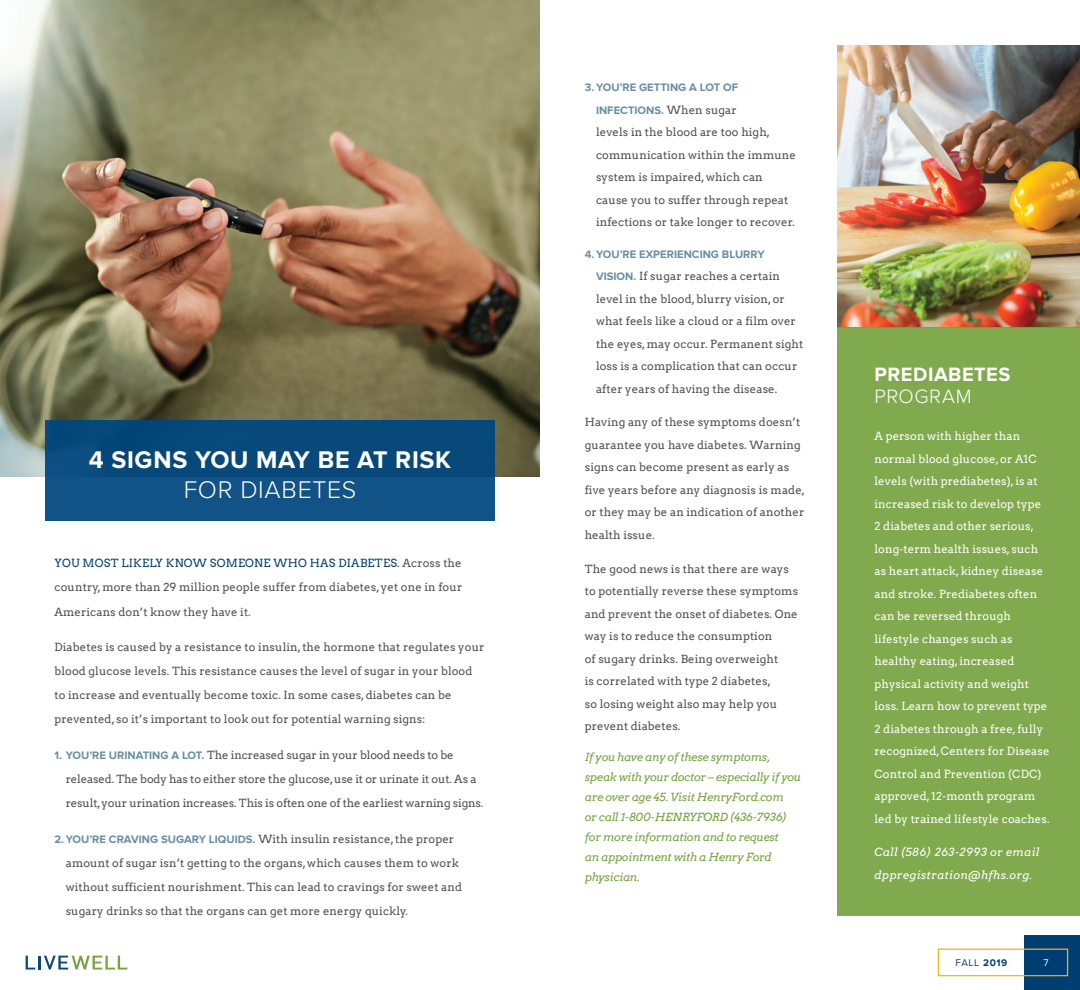
<style>
.page{position:relative;width:1080px;height:990px;background:#fff}
.page>*{position:absolute;margin:0;border:0;box-sizing:border-box;transform-origin:0 0}
.t1{font:700 25px/30px "Proxima Nova";letter-spacing:.025em;color:#fff;text-align:center}
.t2{font:700 20px/22.5px "Proxima Nova";letter-spacing:.025em;color:#fff}
.t3{font:11.25px/22.5px "Arvo";letter-spacing:.01em;color:#514f4e}
.t4{font:11.25px/22.5px "Arvo";letter-spacing:.01em;color:#fff}
.t5{font:11.25px/24.1px "Arvo";letter-spacing:-.01em;color:#514f4e}
.t6{font:italic 11.25px/20px "Arvo";letter-spacing:-.03em;color:#77a440}
.t7{font:italic 11.25px/22.5px "Arvo";letter-spacing:.02em;color:#fff}
.t8{font:10px "Proxima Nova";color:#003d71}
.t9{font:10px "Proxima Nova";color:#fff}
.s1{font-weight:300}
.s2{color:#003d71}
.s3{font-family:"Proxima Nova";font-weight:700;color:#678fa3}
.s4{font-weight:700}
</style>
<div class="page">
<img style="left:0;top:0;width:540px;height:477px">
<img style="left:837px;top:45px;width:243px;height:283px">
<div style="left:45px;top:420px;width:450px;height:101px;background:#08497b"></div>
<div style="left:837px;top:328px;width:243px;height:588px;background:#80aa4d"></div>
<div style="left:1024px;top:935px;width:56px;height:55px;background:#003d71"></div>
<svg style="left:26px;top:956px;width:9px;height:14px"></svg>
<hr style="left:38px;top:956px;width:3px;height:14px;background:#09497e">
<svg style="left:44px;top:956px;width:83px;height:14px"></svg>
<div style="left:938px;top:949px;width:130px;height:27px;border:1px solid #edb31b"></div>
<p class="t1" style="left:89px;top:446px;width:364px">4 SIGNS YOU MAY BE AT RISK<br><span class="s1">FOR DIABETES</span></p>
<p class="t3" style="left:55px;top:551px;width:409px;line-height:24.1px;text-align:justify"><span class="s2">YOU MOST LIKELY KNOW SOMEONE WHO HAS DIABETES.</span> Across the country, more than 29 million people suffer from diabetes, yet one in four Americans don’t know they have it.</p>
<p class="t3" style="left:55px;top:635px;width:432px;line-height:24.1px">Diabetes is caused by a resistance to insulin, the hormone that regulates your blood glucose levels. This resistance causes the level of sugar in your blood to increase and eventually become toxic. In some cases, diabetes can be prevented, so it’s important to look out for potential warning signs:</p>
<p class="t5" style="left:66px;top:743px;width:419px;text-indent:-11px"><span class="s3">1. YOU’RE URINATING A LOT.</span> The increased sugar in your blood needs to be released. The body has to either store the glucose, use it or urinate it out. As a result, your urination increases. This is often one of the earliest warning signs.</p>
<p class="t3" style="left:66px;top:827px;width:398px;line-height:24.1px;text-indent:-11px"><span class="s3">2.YOU’RE CRAVING SUGARY LIQUIDS.</span> With insulin resistance, the proper amount of sugar isn’t getting to the organs, which causes them to work without sufficient nourishment. This can lead to cravings for sweet and sugary drinks so that the organs can get more energy quickly.</p>
<p class="t3" style="left:596px;top:76px;width:201px;text-indent:-11px"><span class="s3">3. YOU’RE GETTING A LOT OF<br>INFECTIONS.</span> When sugar<br>levels in the blood are too high, communication within the immune system is impaired, which can cause you to suffer through repeat infections or take longer to recover.</p>
<p class="t3" style="left:596px;top:242px;width:209px;text-indent:-11px"><span class="s3">4.YOU’RE EXPERIENCING BLURRY VISION.</span> If sugar reaches a certain level in the blood, blurry vision, or what feels like a cloud or a film over the eyes, may occur. Permanent sight loss is a complication that can occur after years of having the disease.</p>
<p class="t3" style="left:585px;top:411px;width:222px">Having any of these symptoms doesn’t guarantee you have diabetes. Warning signs can become present as early as five years before any diagnosis is made, or they may be an indication of another health issue.</p>
<p class="t3" style="left:585px;top:557px;width:215px">The good news is that there are ways to potentially reverse these symptoms and prevent the onset of diabetes. One way is to reduce the consumption<br>of sugary drinks. Being overweight<br>is correlated with type 2 diabetes,<br>so losing weight also may help you prevent diabetes.</p>
<p class="t6" style="left:585px;top:747px;width:218px">If you have any of these symptoms, speak with your doctor – especially if you are over age 45. Visit HenryFord.com<br>or call 1-800-HENRYFORD (436-7936) for more information and to request<br>an appointment with a Henry Ford physician.</p>
<p class="t2" style="left:875px;top:363px;width:137px">PREDIABETES<br><span class="s1">PROGRAM</span></p>
<p class="t4" style="left:875px;top:425px;width:177px">A person with higher than normal blood glucose, or A1C levels (with prediabetes), is at increased risk to develop type<br>2 diabetes and other serious, long-term health issues, such as heart attack, kidney disease and stroke. Prediabetes often can be reversed through lifestyle changes such as healthy eating, increased physical activity and weight loss. Learn how to prevent type<br>2 diabetes through a free, fully recognized, Centers for Disease<br>Control and Prevention (CDC) approved, 12-month program led by trained lifestyle coaches.</p>
<p class="t7" style="left:875px;top:841px;width:167px">Call (586) 263-2993 or email dppregistration@hfhs.org.</p>
<p class="t8" style="left:956px;top:956px;width:53px">FALL <span class="s4">2019</span></p>
<p class="t9" style="left:1043px;top:956px;width:7px">7</p>
</div>
